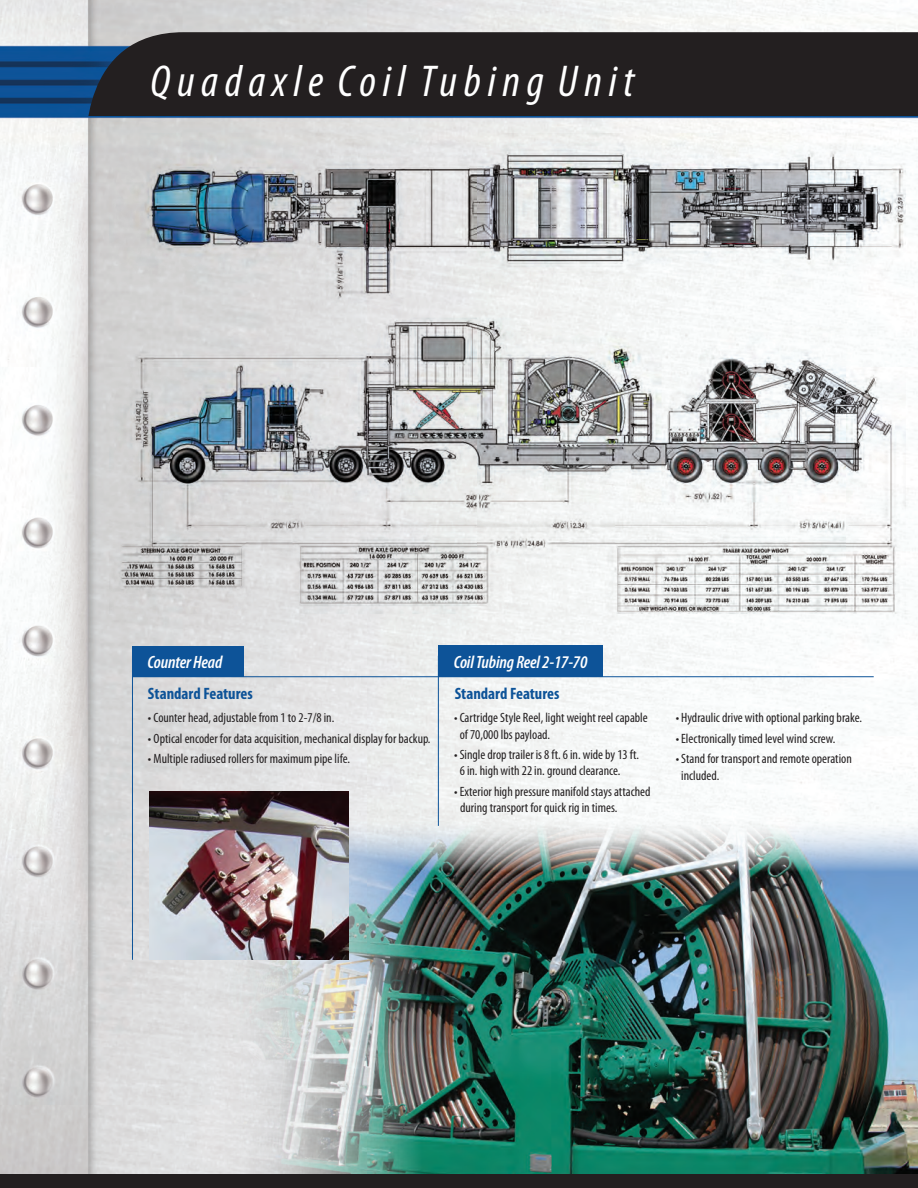
<style>
.page{position:relative;width:918px;height:1188px;background:#fff}
.page>*{position:absolute;margin:0;border:0;box-sizing:border-box;transform-origin:0 0}
.t1{font:italic condensed 44.85px "Myriad Pro";letter-spacing:.15em;color:#fff}
.t2{font:italic 600 condensed 17.85px "Myriad Pro";letter-spacing:-.01em;color:#fff}
.t3{font:700 condensed 16.5px "Myriad Pro";color:#0d5398}
.t4{font:condensed 13.5px/16.2px "Myriad Pro";color:#231f20}
</style>
<div class="page">
<img style="left:0;top:0;width:918px;height:1174px">
<div style="left:86px;top:32px;width:832px;height:83px;background:#231f20"></div>
<img style="left:110px;top:134px;width:796px;height:479px">
<hr style="left:132px;top:656px;width:1px;height:304px;background:#0d5398">
<hr style="left:438px;top:656px;width:1px;height:170px;background:#0d5398">
<div style="left:132px;top:647px;width:112px;height:30px;background:#0d5398"></div>
<div style="left:438px;top:646px;width:164px;height:31px;background:#0d5398"></div>
<hr style="left:132px;top:676px;width:742px;height:1px;background:#0d5398">
<img style="left:205px;top:818px;width:713px;height:356px">
<img style="left:149px;top:791px;width:199px;height:168px">
<div style="left:0;top:1174px;width:918px;height:14px;background:#231f20"></div>
<p class="t1" style="left:150px;top:57px;width:485px">Quadaxle Coil Tubing Unit</p>
<p class="t2" style="left:148px;top:653px;width:76px">Counter Head</p>
<p class="t2" style="left:454px;top:653px;width:135px">Coil Tubing Reel 2-17-70</p>
<p class="t3" style="left:148px;top:685px;width:106px">Standard Features</p>
<p class="t4" style="left:148px;top:710px;width:188px">• Counter head, adjustable from 1 to 2-7/8 in.</p>
<p class="t4" style="left:148px;top:731px;width:284px">• Optical encoder for data acquisition, mechanical display for backup.</p>
<p class="t4" style="left:148px;top:751px;width:204px">• Multiple radiused rollers for maximum pipe life.</p>
<p class="t3" style="left:455px;top:685px;width:106px">Standard Features</p>
<p class="t4" style="left:460px;top:710px;width:190px;text-indent:-6px">• Cartridge Style Reel, light weight reel capable of 70,000 lbs payload.</p>
<p class="t4" style="left:460px;top:747px;width:181px;text-indent:-6px">• Single drop trailer is 8 ft. 6 in. wide by 13 ft.<br>6 in. high with 22 in. ground clearance.</p>
<p class="t4" style="left:460px;top:784px;width:192px;text-indent:-6px">• Exterior high pressure manifold stays attached during transport for quick rig in times.</p>
<p class="t4" style="left:676px;top:710px;width:188px">• Hydraulic drive with optional parking brake.</p>
<p class="t4" style="left:676px;top:731px;width:161px">• Electronically timed level wind screw.</p>
<p class="t4" style="left:681px;top:751px;width:172px;text-indent:-6px">• Stand for transport and remote operation included.</p>
</div>
